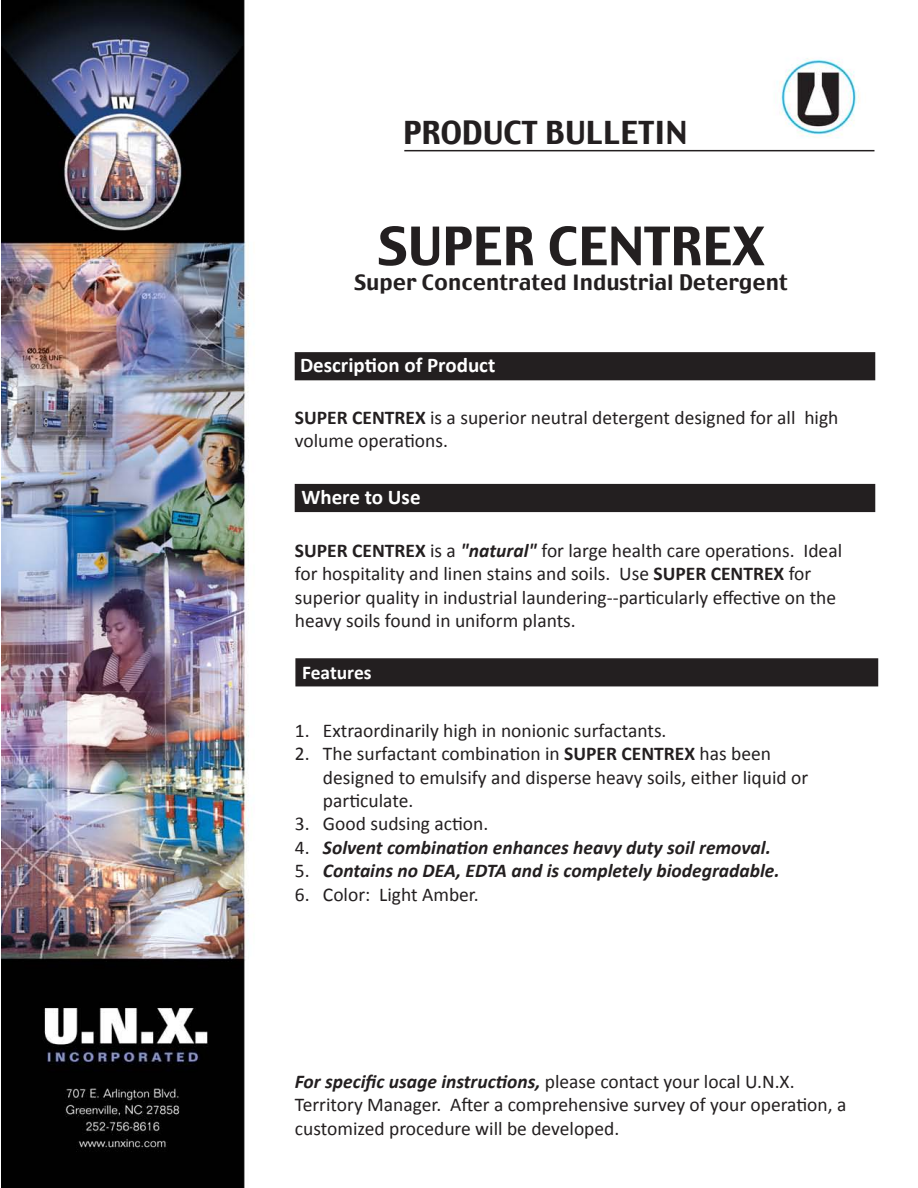
<style>
.page{position:relative;width:918px;height:1188px;background:#fff}
.page>*{position:absolute;margin:0;border:0;box-sizing:border-box;transform-origin:0 0}
.t1{font:52.5px "Charcoal";color:#231f20}
.t2{font:31.5px "Charcoal";color:#231f20}
.t3{font:21px "Charcoal";color:#231f20}
.t4{font:700 21px "Calibri";color:#fff}
.t5{font:19.5px/23.4px "Calibri";color:#231f20}
.t6{font:italic 700 19.5px "Calibri";color:#231f20}
.t7{font:700 19.5px "Calibri";color:#fff}
.s1{font-weight:700}
.s2{font-weight:700;font-style:italic}
.s3{font-weight:400;font-style:normal}
</style>
<div class="page">
<img style="left:2px;top:0;width:877px;height:1188px">
<div style="left:295px;top:484px;width:580px;height:28px;background:#231f20"></div>
<div style="left:295px;top:352px;width:580px;height:28px;background:#231f20;border:2px solid #231f20"></div>
<hr style="left:404px;top:150px;width:471px;height:1px;background:#231f20">
<div style="left:295px;top:658px;width:583px;height:28px;background:#231f20;border:2px solid #231f20"></div>
<h2 class="t2" style="left:403px;top:112px;width:286px">PRODUCT BULLETIN</h2>
<h1 class="t1" style="left:378px;top:212px;width:388px">SUPER CENTREX</h1>
<p class="t3" style="left:354px;top:269px;width:435px">Super Concentrated Industrial Detergent</p>
<p class="t4" style="left:300px;top:350px;width:197px">Description of Product</p>
<p class="t5" style="left:295px;top:405px;width:545px"><span class="s1">SUPER CENTREX</span> is a superior neutral detergent designed for all high volume operations.</p>
<p class="t4" style="left:301px;top:483px;width:121px">Where to Use</p>
<p class="t5" style="left:295px;top:538px;width:549px"><span class="s1">SUPER CENTREX</span> is a <span class="s2">"natural"</span> for large health care operations. Ideal for hospitality and linen stains and soils. Use <span class="s1">SUPER CENTREX</span> for superior quality in industrial laundering--particularly effective on the heavy soils found in uniform plants.</p>
<p class="t7" style="left:302px;top:659px;width:71px">Features</p>
<p class="t5" style="left:295px;top:718px;width:373px">1. Extraordinarily high in nonionic surfactants.</p>
<p class="t5" style="left:323px;top:742px;width:487px;text-indent:-28px">2. The surfactant combination in <span class="s1">SUPER CENTREX</span> has been designed to emulsify and disperse heavy soils, either liquid or particulate.</p>
<p class="t5" style="left:295px;top:812px;width:195px">3. Good sudsing action.</p>
<p class="t6" style="left:295px;top:834px;width:477px"><span class="s3">4.</span> Solvent combination enhances heavy duty soil removal.</p>
<p class="t6" style="left:295px;top:857px;width:486px"><span class="s3">5.</span> Contains no DEA, EDTA and is completely biodegradable.</p>
<p class="t5" style="left:295px;top:882px;width:185px">6. Color: Light Amber.</p>
<p class="t5" style="left:295px;top:1069px;width:553px"><span class="s2">For specific usage instructions,</span> please contact your local U.N.X.<br>Territory Manager. After a comprehensive survey of your operation, a customized procedure will be developed.</p>
</div>
